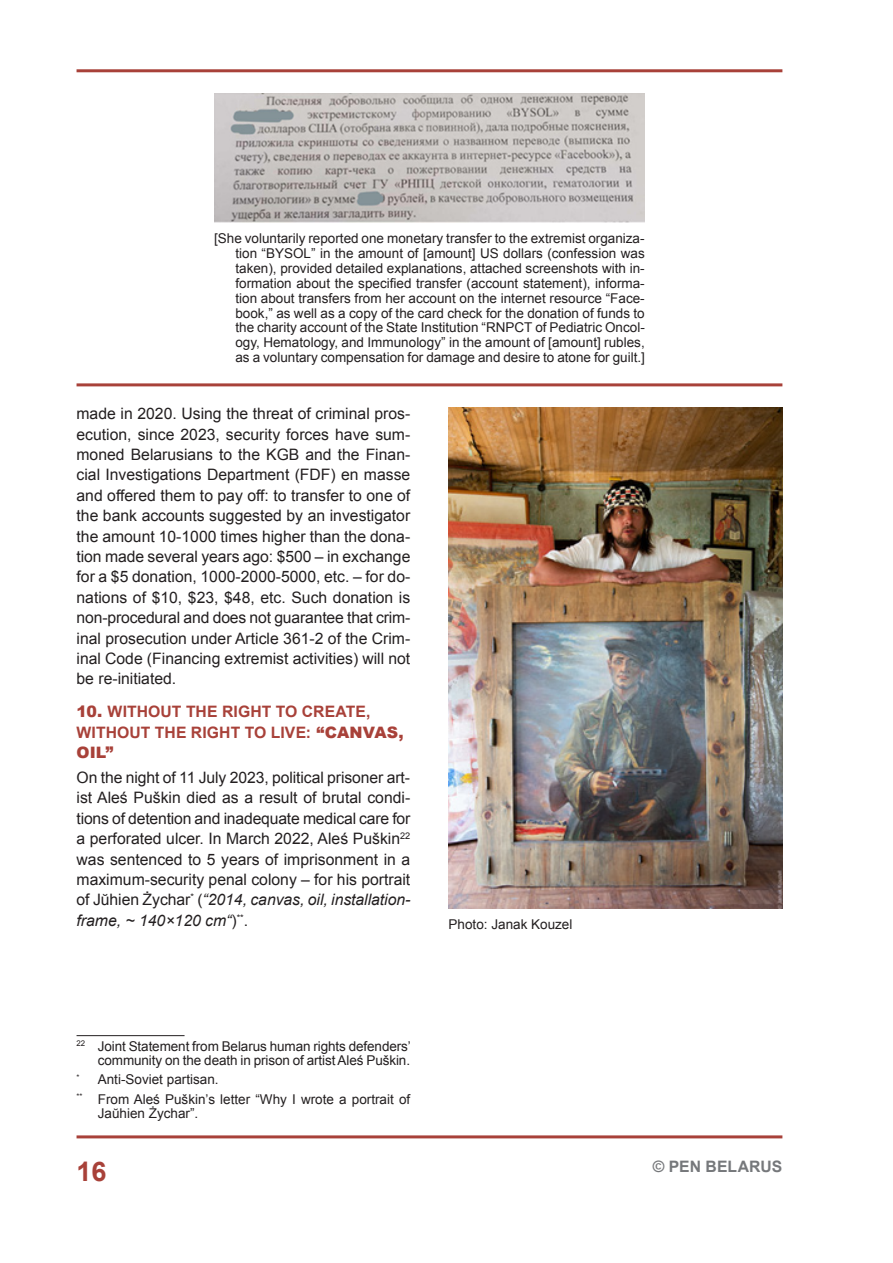
<style>
.page{position:relative;width:893px;height:1263px;background:#fff}
.page>*{position:absolute;margin:0;border:0;box-sizing:border-box;transform-origin:0 0}
.t1{font:700 27px "Arial";color:#a84139}
.t2{font:15.75px/20.4px "Arial";color:#231f20;text-align:justify}
.t3{font:700 15.75px "Arial";letter-spacing:.01em;color:#a84139}
.t4{font:700 15.75px "Arial";letter-spacing:.005em;color:#76787b}
.t5{font:900 15.75px "Arial";color:#a84139}
.t6{font:13.5px/14.9px "Arial";color:#231f20;text-align:right}
.s1{font-weight:900}
.s2{font-style:italic}
</style>
<div class="page">
<hr style="left:77px;top:69px;width:705px;height:3px;background:#a84139">
<hr style="left:77px;top:1135px;width:705px;height:3px;background:#a84139">
<hr style="left:77px;top:1035px;width:108px;height:1px;background:#231f20">
<img style="left:214px;top:94px;width:431px;height:129px">
<hr style="left:77px;top:383px;width:705px;height:3px;background:#a84139">
<img style="left:449px;top:408px;width:333px;height:500px">
<p class="t6" style="left:235px;top:231px;width:411px;text-align:justify;text-indent:-21px">[She voluntarily reported one monetary transfer to the extremist organiza&shy;tion “BYSOL” in the amount of [amount] US dollars (confession was taken), provided detailed explanations, attached screenshots with in&shy;formation about the specified transfer (account statement), informa&shy;tion about transfers from her account on the internet resource “Face&shy;book,” as well as a copy of the card check for the donation of funds to the charity account of the State Institution “RNPCT of Pediatric Oncol&shy;ogy, Hematology, and Immunology” in the amount of [amount] rubles, as a voluntary compensation for damage and desire to atone for guilt.]</p>
<p class="t2" style="left:77px;top:404px;width:335px">made in 2020. Using the threat of criminal pros&shy;ecution, since 2023, security forces have sum&shy;moned Belarusians to the KGB and the Finan&shy;cial Investigations Department (FDF) en masse and offered them to pay off: to transfer to one of the bank accounts suggested by an investigator the amount 10-1000 times higher than the dona&shy;tion made several years ago: $500 – in exchange for a $5 donation, 1000-2000-5000, etc. – for do&shy;nations of $10, $23, $48, etc. Such donation is non-procedural and does not guarantee that crim&shy;inal prosecution under Article 361-2 of the Crim&shy;inal Code (Financing extremist activities) will not be re-initiated.</p>
<p class="t3" style="left:77px;top:701px;width:84px"><span class="s1">10.</span> WITHOUT</p>
<p class="t3" style="left:186px;top:701px;width:128px">THERIGHT TO CRE</p>
<p class="t3" style="left:336px;top:701px;width:37px">ATE ,</p>
<p class="t3" style="left:77px;top:722px;width:53px">WITHOUT</p>
<p class="t3" style="left:155px;top:722px;width:250px">THE RIGHT TO LIVE: <span class="s1">“CANVAS,</span></p>
<p class="t5" style="left:77px;top:741px;width:38px">OIL”</p>
<p class="t2" style="left:77px;top:767px;width:335px">On the night of 11 July 2023, political prisoner art&shy;ist Aleś Puškin died as a result of brutal condi&shy;tions of detention and inadequate medical care for a perforated ulcer. In March 2022, Aleś Puškin<sup>22 </sup>was sentenced to 5 years of imprisonment in a maximum-security penal colony – for his portrait of Jŭhien Żychar<sup>*</sup> (<span class="s2">“2014, canvas, oil, installation&shy;frame, ~ 140×120 cm“</span>)<sup>**</sup>.</p>
<p class="t6" style="left:449px;top:917px;width:125px">Photo: Janak Kouzel</p>
<p class="t6" style="left:77px;top:1038px;width:336px"><sup>22</sup> Joint Statement from Belarus human rights defenders’ community on the death in prison of artist Aleś Puškin.</p>
<p class="t6" style="left:77px;top:1070px;width:335px;line-height:19px;text-align:left"><sup>*</sup> Anti-Soviet partisan.<br><sup>**</sup> From Aleś Puškin’s letter “Why I wrote a portrait of</p>
<p class="t6" style="left:98px;top:1106px;width:102px">Jaŭhien Żychar”.</p>
<h1 class="t1" style="left:77px;top:1153px;width:32px">16</h1>
<p class="t4" style="left:653px;top:1156px;width:131px">© PEN BELARUS</p>
</div>
